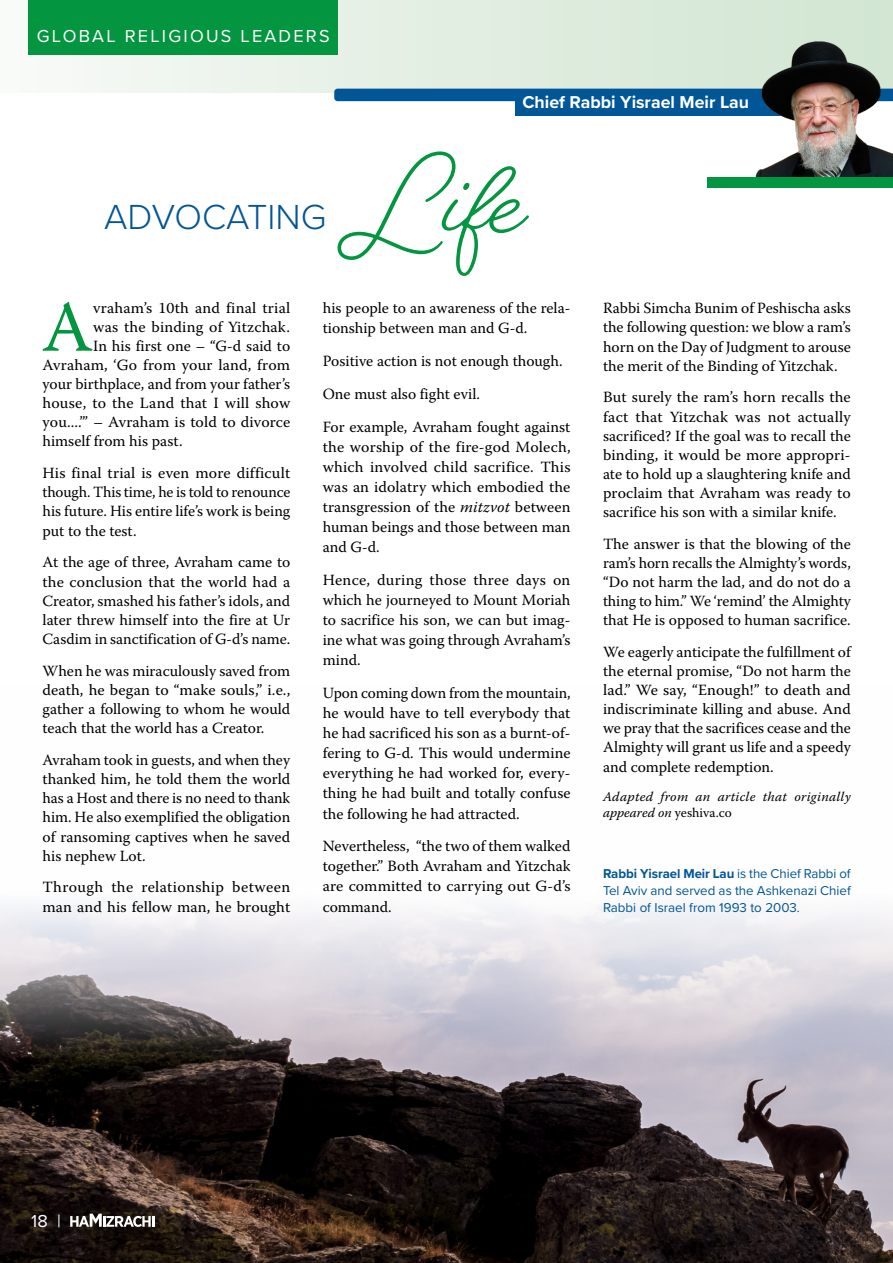
<style>
.page{position:relative;width:893px;height:1263px;background:#fff}
.page>*{position:absolute;margin:0;border:0;box-sizing:border-box;transform-origin:0 0}
.t1{font:700 120px "Beloved Script";color:#03953f}
.t2{font:72.15px "Warnock Pro";color:#03953f}
.t3{font:300 36.15px "Proxima Nova";color:#005696}
.t4{font:18px "Proxima Nova";letter-spacing:.125em;color:#fff}
.t5{font:700 17.7px "Proxima Nova";color:#fff}
.t6{font:15.6px/20.1px "Warnock Pro";color:#000;text-align:justify}
.t7{font:13.35px/16.8px "Proxima Nova";color:#005696;text-align:justify}
.t8{font:italic 13.35px/16.5px "Warnock Pro";letter-spacing:.02em;color:#000}
.s1{font-style:italic}
.s2{font-style:normal}
.s3{font-weight:700}
</style>
<div class="page">
<svg style="left:28px;top:0;width:865px;height:93px;background:#dfece0"></svg>
<div style="left:334px;top:89px;width:415px;height:12px;background:#005696"></div>
<div style="left:28px;top:0;width:310px;height:54px;background:#03953f"></div>
<img style="left:0;top:904px;width:893px;height:359px">
<div style="left:515px;top:90px;width:284px;height:26px;background:#005696"></div>
<img style="left:749px;top:33px;width:144px;height:144px">
<div style="left:708px;top:177px;width:185px;height:10px;background:#03953f"></div>
<svg style="left:70px;top:1214px;width:84px;height:13px"></svg>
<p class="t4" style="left:37px;top:22px;width:294px">GLOBAL RELIGIOUS LEADERS</p>
<p class="t5" style="left:522px;top:89px;width:228px">Chief Rabbi Yisrael Meir Lau</p>
<h3 class="t3" style="left:104px;top:190px;width:224px">ADVOCATING</h3>
<h1 class="t1" style="left:338px;top:118px;width:190px">Life</h1>
<h2 class="t2" style="left:42px;top:284px;width:53px">A</h2>
<p class="t6" style="left:93px;top:298px;width:199px">vraham’s 10th and final trial</p>
<p class="t6" style="left:93px;top:317px;width:199px">was the binding of Yitzchak.</p>
<p class="t6" style="left:93px;top:335px;width:199px">In his first one – “G-d said to</p>
<p class="t6" style="left:43px;top:354px;width:249px">Avraham, ‘Go from your land, from</p>
<p class="t6" style="left:43px;top:373px;width:249px">your birthplace, and from your father’s</p>
<p class="t6" style="left:43px;top:393px;width:249px">house, to the Land that I will show</p>
<p class="t6" style="left:43px;top:412px;width:249px">you....’” – Avraham is told to divorce</p>
<p class="t6" style="left:43px;top:431px;width:142px">himself from his past.</p>
<p class="t6" style="left:43px;top:463px;width:249px;line-height:19.2px">His final trial is even more difficult though. This time, he is told to renounce his future. His entire life’s work is being put to the test.</p>
<p class="t6" style="left:43px;top:552px;width:249px;line-height:19.2px">At the age of three, Avraham came to the conclusion that the world had a Creator, smashed his father’s idols, and later threw himself into the fire at Ur Casdim in sanctification of G-d’s name.</p>
<p class="t6" style="left:43px;top:661px;width:249px;line-height:19.2px">When he was miraculously saved from death, he began to “make souls,” i.e., gather a following to whom he would teach that the world has a Creator.</p>
<p class="t6" style="left:43px;top:750px;width:249px;line-height:19.2px">Avraham took in guests, and when they thanked him, he told them the world has a Host and there is no need to thank him. He also exemplified the obligation of ransoming captives when he saved his nephew Lot.</p>
<p class="t6" style="left:43px;top:877px;width:249px;line-height:19.2px">Through the relationship between man and his fellow man, he brought</p>
<p class="t6" style="left:323px;top:298px;width:249px">his people to an awareness of the rela&shy;tionship between man and G-d.</p>
<p class="t6" style="left:323px;top:344px;width:249px;line-height:32.7px;text-align:left">Positive action is not enough though.<br>One must also fight evil.<br>For example, Avraham fought against</p>
<p class="t6" style="left:323px;top:436px;width:249px">the worship of the fire-god Molech, which involved child sacrifice. This was an idolatry which embodied the transgression of the <span class="s1">mitzvot</span> between human beings and those between man and G-d.</p>
<p class="t6" style="left:323px;top:569px;width:249px">Hence, during those three days on which he journeyed to Mount Moriah to sacrifice his son, we can but imag&shy;ine what was going through Avraham’s mind.</p>
<p class="t6" style="left:323px;top:682px;width:249px">Upon coming down from the mountain, he would have to tell everybody that he had sacrificed his son as a burnt-of&shy;fering to G-d. This would undermine everything he had worked for, every&shy;thing he had built and totally confuse the following he had attracted.</p>
<p class="t6" style="left:323px;top:836px;width:249px">Nevertheless, “the two of them walked together.” Both Avraham and Yitzchak are committed to carrying out G-d’s command.</p>
<p class="t6" style="left:603px;top:298px;width:249px;line-height:19px">Rabbi Simcha Bunim of Peshischa asks the following question: we blow a ram’s horn on the Day of Judgment to arouse the merit of the Binding of Yitzchak.</p>
<p class="t6" style="left:603px;top:387px;width:249px;line-height:19px">But surely the ram’s horn recalls the fact that Yitzchak was not actually sacrificed? If the goal was to recall the binding, it would be more appropri&shy;ate to hold up a slaughtering knife and proclaim that Avraham was ready to sacrifice his son with a similar knife.</p>
<p class="t6" style="left:603px;top:534px;width:249px;line-height:19px">The answer is that the blowing of the ram’s horn recalls the Almighty’s words, “Do not harm the lad, and do not do a thing to him.” We ‘remind’ the Almighty that He is opposed to human sacrifice.</p>
<p class="t6" style="left:603px;top:642px;width:249px;line-height:19px">We eagerly anticipate the fulfillment of the eternal promise, “Do not harm the lad.” We say, “Enough!” to death and indiscriminate killing and abuse. And we pray that the sacrifices cease and the Almighty will grant us life and a speedy and complete redemption.</p>
<p class="t8" style="left:603px;top:788px;width:249px">Adapted from an article that originally appeared on <span class="s2">yeshiva.co</span></p>
<p class="t7" style="left:603px;top:865px;width:249px"><span class="s3">Rabbi Yisrael Meir Lau</span> is the Chief Rabbi of Tel Aviv and served as the Ashkenazi Chief Rabbi of Israel from 1993 to 2003.</p>
<p class="t4" style="left:31px;top:1207px;width:31px">18 |</p>
</div>
